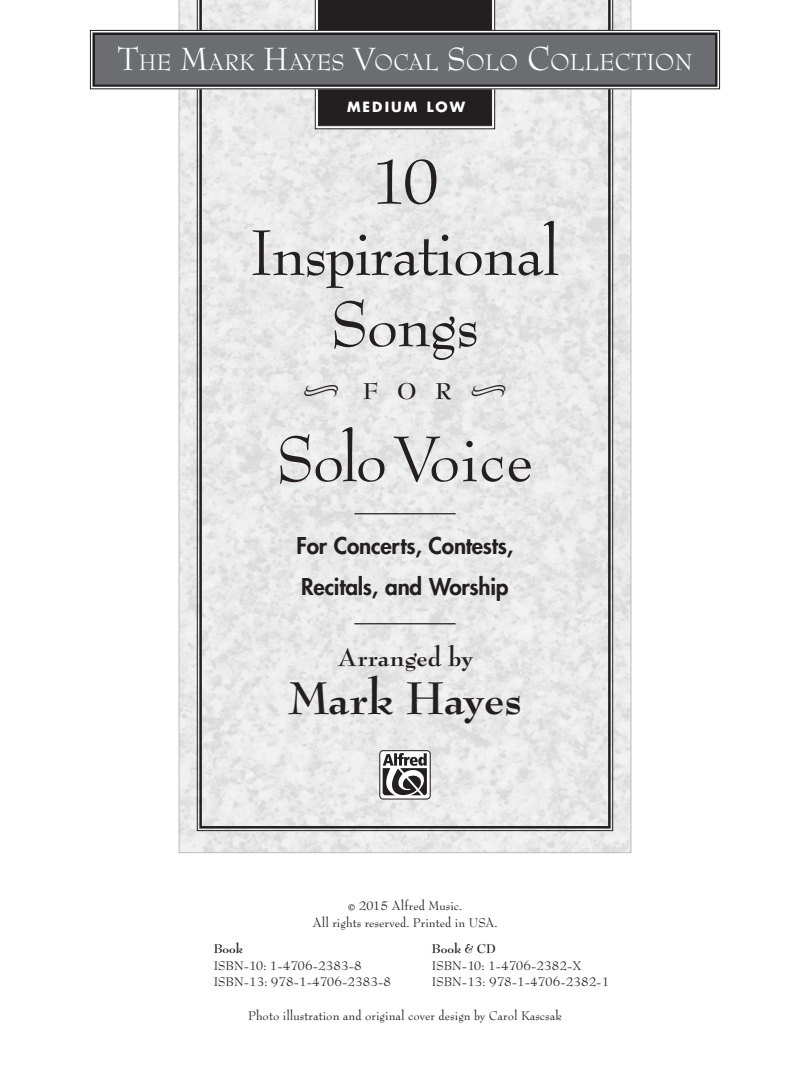
<style>
.page{position:relative;width:810px;height:1080px;background:#fff}
.page>*{position:absolute;margin:0;border:0;box-sizing:border-box;transform-origin:0 0}
.t1{font:70px/71.2px "Bernhard Modern Std";letter-spacing:-.03em;color:#231f20;text-align:center}
.t2{font:700 50px "Bernhard Modern Std";color:#231f20}
.t3{font:700 27.5px "Bernhard Modern Std";color:#231f20}
.t4{font:700 25px "Bernhard Modern Std";color:#231f20}
.t5{font:24.5px "Bernhard Modern Std";color:#fff}
.t6{font:800 22.5px/41.2px "Futura";letter-spacing:-.01em;color:#231f20}
.t7{font:13.75px/16.5px "Bernhard Modern Std";color:#231f20;text-align:center}
.t8{font:700 13.75px "Bernhard Modern Std";color:#231f20}
.t9{font:700 13.75px "Futura";letter-spacing:.15em;color:#fff}
.s1{font-size:35px}
.s2{font-size:36.25px}
.s3{font-size:25.38px}
</style>
<div class="page">
<svg style="left:179px;top:0;width:452px;height:853px;background:#e1e1e1"></svg>
<svg style="left:199px;top:0;width:412px;height:829px;background:#e4e4e4"></svg>
<svg style="left:315px;top:0;width:180px;height:129px;background:#2e2a2b"></svg>
<svg style="left:90px;top:30px;width:630px;height:60px;background:#707173"></svg>
<div style="left:92px;top:32px;width:626px;height:55px;border:2px solid #231f20"></div>
<div style="left:380px;top:751px;width:50px;height:48px;background:#fff;border-radius:3px"></div>
<div style="left:379px;top:750px;width:52px;height:50px;border:1px solid #231f20;border-radius:3px"></div>
<svg style="left:383px;top:753px;width:44px;height:43px"></svg>
<hr style="left:354px;top:513px;width:102px;height:1px;background:#231f20">
<hr style="left:354px;top:623px;width:102px;height:1px;background:#231f20">
<svg style="left:305px;top:385px;width:33px;height:12px"></svg>
<svg style="left:472px;top:385px;width:33px;height:12px"></svg>
<p class="t5" style="left:117px;top:49px;width:577px"><span class="s1">T</span>HE <span class="s1">M</span>ARK <span class="s1">H</span>AYES <span class="s1">V</span>OCAL <span class="s1">S</span>OLO <span class="s2">C</span> <span class="s3">OLLECTION</span></p>
<p class="t9" style="left:347px;top:98px;width:120px">MEDIUM LOW</p>
<p class="t1" style="left:370px;top:147px;width:72px">10</p>
<p class="t1" style="left:250px;top:218px;width:312px">Inspirational<br>Songs</p>
<p class="t4" style="left:363px;top:378px;width:90px">FOR</p>
<p class="t1" style="left:277px;top:424px;width:258px">SoloVoice</p>
<p class="t6" style="left:297px;top:524px;width:218px">For Concerts, Contests,<br>Recitals, and Worship</p>
<p class="t3" style="left:337px;top:643px;width:138px">Arranged by</p>
<p class="t2" style="left:288px;top:672px;width:236px">Mark Hayes</p>
<p class="t7" style="left:312px;top:898px;width:187px">© 2015 Alfred Music.<br>All rights reserved. Printed in USA.</p>
<p class="t8" style="left:214px;top:942px;width:31px">Book</p>
<p class="t7" style="left:214px;top:957px;width:150px">ISBN-10: 1-4706-2383-8</p>
<p class="t7" style="left:214px;top:974px;width:179px">ISBN-13: 978-1-4706-2383-8</p>
<p class="t8" style="left:432px;top:942px;width:65px">Book &amp; CD</p>
<p class="t7" style="left:432px;top:957px;width:151px">ISBN-10: 1-4706-2382-X</p>
<p class="t7" style="left:432px;top:974px;width:179px">ISBN-13: 978-1-4706-2382-1</p>
<p class="t7" style="left:248px;top:1008px;width:315px">Photo illustration and original cover design by Carol Kascsak</p>
</div>
